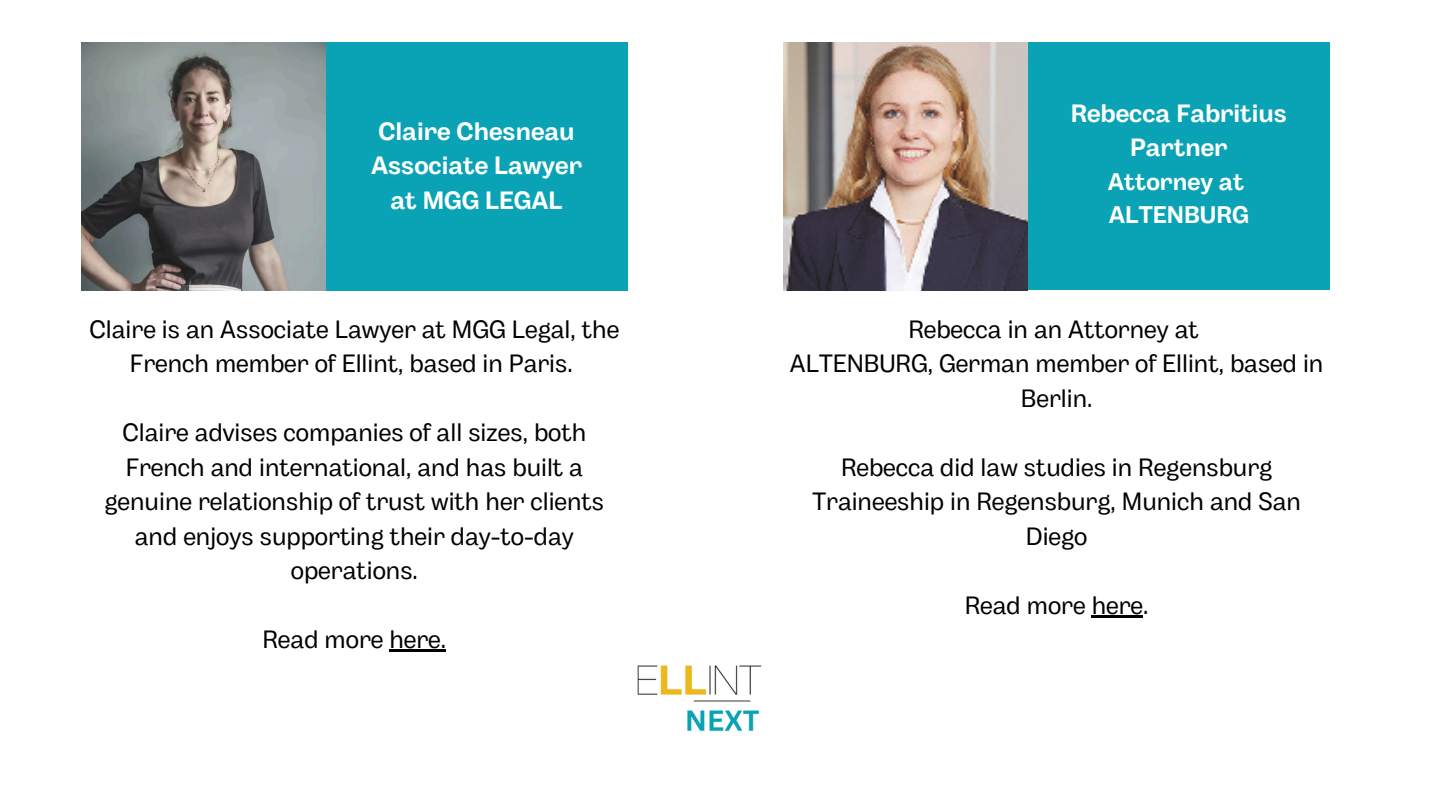
<style>
.page{position:relative;width:1440px;height:810px;background:#fff}
.page>*{position:absolute;margin:0;border:0;box-sizing:border-box;transform-origin:0 0}
.t1{font:25px/34.5px "Body Grotesque";color:#000;text-align:center}
.t2{font:700 25px/34.5px "Body Grotesque";color:#fff;text-align:center}
.t3{font:700 24px/33px "Body Grotesque";color:#fff}
</style>
<div class="page">
<div style="left:325px;top:42px;width:303px;height:249px;background:#0aa3b5"></div>
<img style="left:637px;top:665px;width:125px;height:67px">
<img style="left:81px;top:43px;width:245px;height:247px">
<div style="left:1028px;top:42px;width:302px;height:248px;background:#0aa3b5"></div>
<img style="left:783px;top:43px;width:245px;height:247px">
<hr style="left:389px;top:650px;width:57px;height:2px;background:#000">
<hr style="left:1092px;top:615px;width:51px;height:3px;background:#000">
<p class="t2" style="left:371px;top:116px;width:212px">Claire Chesneau<br>Associate Lawyer at MGG LEGAL</p>
<p class="t1" style="left:89px;top:314px;width:531px">Claire is an Associate Lawyer at MGG Legal, the<br>French member of Ellint, based in Paris.</p>
<p class="t1" style="left:104px;top:417px;width:501px">Claire advises companies of all sizes, both French and international, and has built a genuine relationship of trust with her clients and enjoys supporting their day-to-day operations.</p>
<p class="t1" style="left:263px;top:624px;width:185px">Read more here.</p>
<h1 class="t2" style="left:1071px;top:98px;width:218px">Rebecca Fabritius<br>Partner</h1>
<h1 class="t3" style="left:1108px;top:167px;width:143px">Attorney at<br>ALTENBURG</h1>
<p class="t1" style="left:908px;top:314px;width:292px">Rebecca in an Attorney at</p>
<p class="t1" style="left:790px;top:348px;width:535px">ALTENBURG, German member of Ellint, based in<br>Berlin.</p>
<p class="t1" style="left:841px;top:452px;width:433px">Rebecca did law studies in Regensburg</p>
<p class="t1" style="left:812px;top:486px;width:490px">Traineeship in Regensburg, Munich and San<br>Diego</p>
<p class="t1" style="left:965px;top:590px;width:185px">Read more here.</p>
</div>
